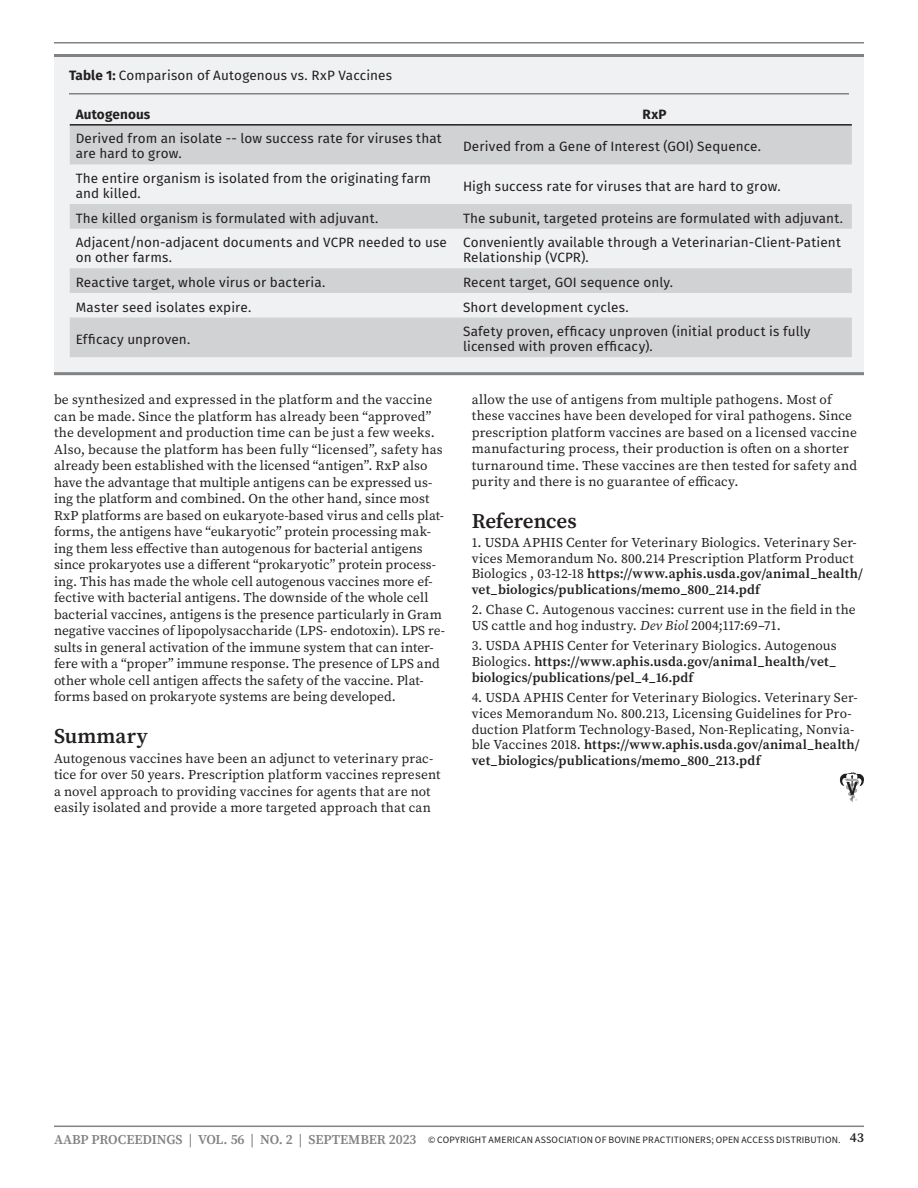
<style>
.page{position:relative;width:918px;height:1188px;background:#fff}
.page>*{position:absolute;margin:0;border:0;box-sizing:border-box;transform-origin:0 0}
.Heading_1{font:600 21px "Source Serif Pro";letter-spacing:-.005em;color:#231f20}
.References{font:13.5px/16.5px "Source Serif Pro";letter-spacing:.005em;color:#231f20}
.Table_Left{font:13.5px/15px "Fira Sans";letter-spacing:.01em;color:#231f20}
.References-2{font:600 13.5px/15.8px "Source Serif Pro";letter-spacing:.01em;color:#231f20;text-align:justify}
.FT1_Figure_Table_CaptionAbove{font:13.5px "Fira Sans";letter-spacing:.01em;color:#231f20}
.Table_Header_Left{font:700 13.5px "Fira Sans";letter-spacing:.01em;color:#231f20}
.Table_Header{font:700 13.5px "Fira Sans";color:#231f20}
.t1{font:9.75px "Source Sans 3";letter-spacing:.02em;color:#231f20}
.s1{font-weight:700}
.s2{font-weight:600}
.s3{font-style:italic}
.s4{font-weight:400}
.s5{font-family:"Source Serif Pro";font-weight:600;font-size:13.5px;color:#808285}
.s6{font-family:"Source Serif Pro";font-weight:600;font-size:13.5px}
</style>
<div class="page">
<hr style="left:54px;top:42px;width:810px;height:2px;background:#808285">
<hr style="left:54px;top:1126px;width:810px;height:1px;background:#808285">
<svg style="left:840px;top:772px;width:24px;height:30px"></svg>
<div style="left:54px;top:54px;width:810px;height:318px;background:#f0f1f2"></div>
<hr style="left:54px;top:54px;width:810px;height:3px;background:#808285">
<hr style="left:69px;top:93px;width:780px;height:1px;background:#808285">
<hr style="left:54px;top:372px;width:810px;height:3px;background:#808285">
<svg style="left:70px;top:126px;width:782px;height:231px;fill:#d1d2d4"></svg>
<hr style="left:70px;top:124px;width:387px;height:2px;background:#231f20">
<hr style="left:457px;top:124px;width:395px;height:2px;background:#231f20">
<p class="FT1_Figure_Table_CaptionAbove" style="left:69px;top:65px;width:325px"><span class="s1">Table 1:</span> Comparison of Autogenous vs. RxP Vaccines</p>
<p class="Table_Header_Left" style="left:76px;top:103px;width:76px">Autogenous</p>
<p class="Table_Header" style="left:642px;top:103px;width:26px">RxP</p>
<p class="Table_Left" style="left:76px;top:131px;width:368px">Derived from an isolate -- low success rate for viruses that are hard to grow.</p>
<p class="Table_Left" style="left:463px;top:138px;width:300px">Derived from a Gene of Interest (GOI) Sequence.</p>
<p class="Table_Left" style="left:76px;top:170px;width:357px">The entire organism is isolated from the originating farm and killed.</p>
<p class="Table_Left" style="left:463px;top:178px;width:319px">High success rate for viruses that are hard to grow.</p>
<p class="Table_Left" style="left:76px;top:210px;width:304px">The killed organism is formulated with adjuvant.</p>
<p class="Table_Left" style="left:463px;top:210px;width:382px">The subunit, targeted proteins are formulated with adjuvant.</p>
<p class="Table_Left" style="left:76px;top:235px;width:373px">Adjacent/non-adjacent documents and VCPR needed to use on other farms.</p>
<p class="Table_Left" style="left:463px;top:235px;width:379px">Conveniently available through a Veterinarian-Client-Patient<br>Relationship (VCPR).</p>
<p class="Table_Left" style="left:76px;top:274px;width:251px">Reactive target, whole virus or bacteria.</p>
<p class="Table_Left" style="left:463px;top:274px;width:212px">Recent target, GOI sequence only.</p>
<p class="Table_Left" style="left:76px;top:299px;width:177px">Master seed isolates expire.</p>
<p class="Table_Left" style="left:463px;top:299px;width:167px">Short development cycles.</p>
<p class="Table_Left" style="left:76px;top:331px;width:116px">Efficacy unproven.</p>
<p class="Table_Left" style="left:463px;top:324px;width:349px">Safety proven, efficacy unproven (initial product is fully licensed with proven efficacy).</p>
<p class="References" style="left:54px;top:391px;width:393px">be synthesized and expressed in the platform and the vaccine can be made. Since the platform has already been “approved” the development and production time can be just a few weeks.<br>Also, because the platform has been fully “licensed”, safety has already been established with the licensed “antigen”. RxP also have the advantage that multiple antigens can be expressed us&shy;ing the platform and combined. On the other hand, since most RxP platforms are based on eukaryote-based virus and cells plat&shy;forms, the antigens have “eukaryotic” protein processing mak&shy;ing them less effective than autogenous for bacterial antigens since prokaryotes use a different “prokaryotic” protein process&shy;ing. This has made the whole cell autogenous vaccines more ef&shy;fective with bacterial antigens. The downside of the whole cell bacterial vaccines, antigens is the presence particularly in Gram negative vaccines of lipopolysaccharide (LPS- endotoxin). LPS re&shy;sults in general activation of the immune system that can inter&shy;fere with a “proper” immune response. The presence of LPS and other whole cell antigen affects the safety of the vaccine. Plat&shy;forms based on prokaryote systems are being developed.</p>
<h1 class="Heading_1" style="left:54px;top:722px;width:95px">Summary</h1>
<p class="References" style="left:54px;top:750px;width:388px">Autogenous vaccines have been an adjunct to veterinary prac&shy;tice for over 50 years. Prescription platform vaccines represent a novel approach to providing vaccines for agents that are not easily isolated and provide a more targeted approach that can</p>
<p class="References" style="left:472px;top:391px;width:387px">allow the use of antigens from multiple pathogens. Most of these vaccines have been developed for viral pathogens. Since prescription platform vaccines are based on a licensed vaccine manufacturing process, their production is often on a shorter turnaround time. These vaccines are then tested for safety and purity and there is no guarantee of efficacy.</p>
<h1 class="Heading_1" style="left:472px;top:507px;width:107px">References</h1>
<p class="References" style="left:472px;top:534px;width:393px;line-height:15.8px">1. USDA APHIS Center for Veterinary Biologics. Veterinary Ser&shy;vices Memorandum No. 800.214 Prescription Platform Product Biologics , 03-12-18 <span class="s2">https://www.aphis.usda.gov/animal_health/ vet_biologics/publications/memo_800_214.pdf</span></p>
<p class="References" style="left:472px;top:602px;width:385px;line-height:15.8px">2. Chase C. Autogenous vaccines: current use in the field in the<br>US cattle and hog industry. <span class="s3">Dev Biol</span> 2004;117:69–71.</p>
<p class="References-2" style="left:472px;top:638px;width:367px"><span class="s4">3. USDA APHIS Center for Veterinary Biologics. Autogenous Biologics.</span> https://www.aphis.usda.gov/animal_health/vet_ biologics/publications/pel_4_16.pdf</p>
<p class="References" style="left:472px;top:690px;width:390px;line-height:15.8px">4. USDA APHIS Center for Veterinary Biologics. Veterinary Ser&shy;vices Memorandum No. 800.213, Licensing Guidelines for Pro&shy;duction Platform Technology-Based, Non-Replicating, Nonvia&shy;ble Vaccines 2018. <span class="s2">https://www.aphis.usda.gov/animal_health/ vet_biologics/publications/memo_800_213.pdf</span></p>
<p class="t1" style="left:54px;top:1133px;width:812px"><span class="s5">AABP PROCEEDINGS | VOL. 56 | NO. 2 | SEPTEMBER 2023</span> © COPYRIGHT AMERICAN ASSOCIATION OF BOVINE PRACTITIONERS; OPEN ACCESS DISTRIBUTION. <span class="s6">43</span></p>
</div>
